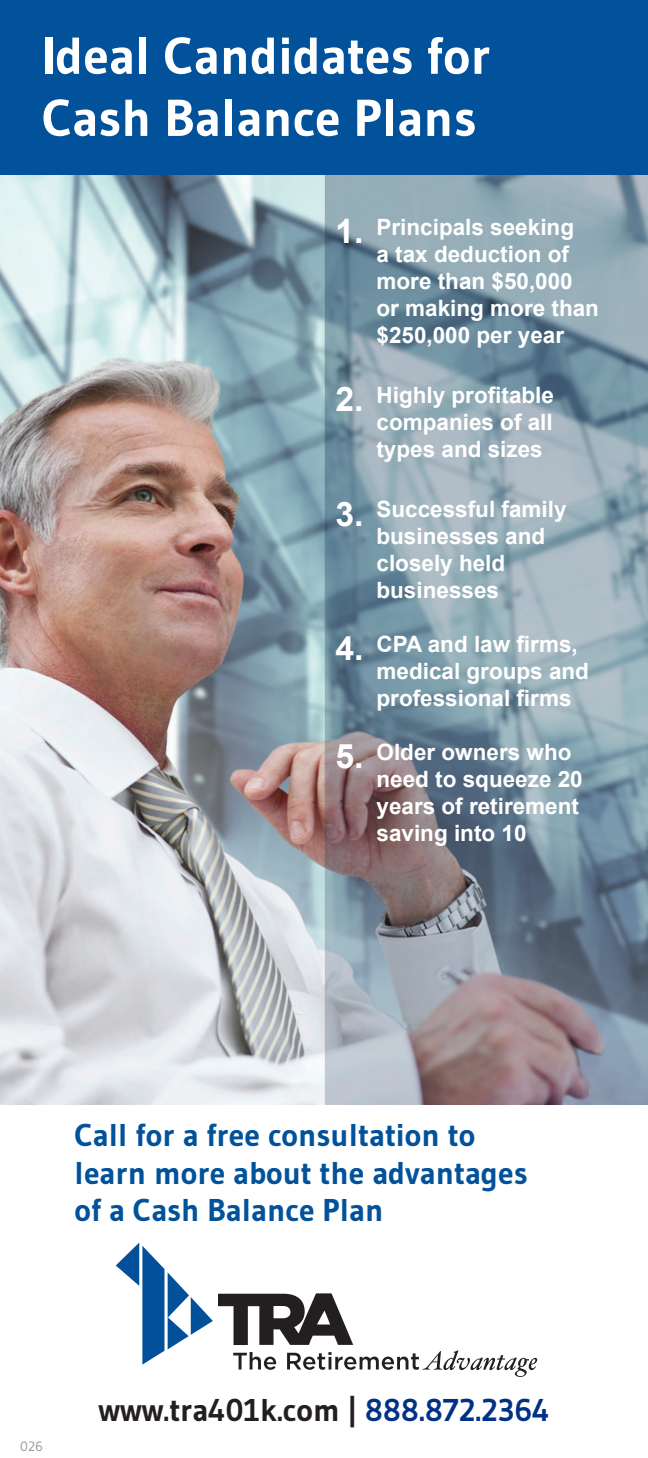
<style>
.page{position:relative;width:648px;height:1458px;background:#fff}
.page>*{position:absolute;margin:0;border:0;box-sizing:border-box;transform-origin:0 0}
.t1{font:700 51.75px/62.1px "Gudea";color:#fff}
.t2{font:700 33.75px "Arial";color:#fff}
.t3{font:700 31.5px/37.8px "Gudea";color:#01529a}
.t4{font:700 31.5px "Gudea";color:#231f20}
.t5{font:700 22.5px/27px "Arial";color:#fff}
.t6{font:13.5px "Gudea";color:#939598}
.s1{color:#003186}
</style>
<div class="page">
<img style="left:0;top:175px;width:648px;height:929px">
<svg style="left:116px;top:1243px;width:421px;height:134px"></svg>
<div style="left:0;top:0;width:648px;height:175px;background:#01529a"></div>
<p class="t1" style="left:42px;top:24px;width:450px">Ideal Candidates for<br>Cash Balance Plans</p>
<p class="t2" style="left:335px;top:208px;width:30px">1.</p>
<p class="t2" style="left:335px;top:376px;width:30px">2.</p>
<p class="t2" style="left:335px;top:490px;width:30px">3.</p>
<p class="t2" style="left:335px;top:625px;width:30px">4.</p>
<p class="t2" style="left:335px;top:733px;width:30px">5.</p>
<p class="t5" style="left:377px;top:214px;width:224px">Principals seeking<br>a tax deduction of more than $50,000 or making more than $250,000 per year</p>
<p class="t5" style="left:377px;top:382px;width:179px;text-align:justify">Highly profitable companies of all types and sizes</p>
<p class="t5" style="left:377px;top:496px;width:192px">Successful family businesses and closely held businesses</p>
<p class="t5" style="left:377px;top:631px;width:214px">CPA and law firms, medical groups and professional firms</p>
<p class="t5" style="left:377px;top:739px;width:208px">Older owners who need to squeeze 20 years of retirement saving into 10</p>
<p class="t3" style="left:75px;top:1116px;width:455px">Call for a free consultation to learn more about the advantages of a Cash Balance Plan</p>
<p class="t6" style="left:20px;top:1438px;width:24px">026</p>
<p class="t4" style="left:99px;top:1390px;width:452px">www.tra401k.com | <span class="s1">888.872.2364</span></p>
</div>
